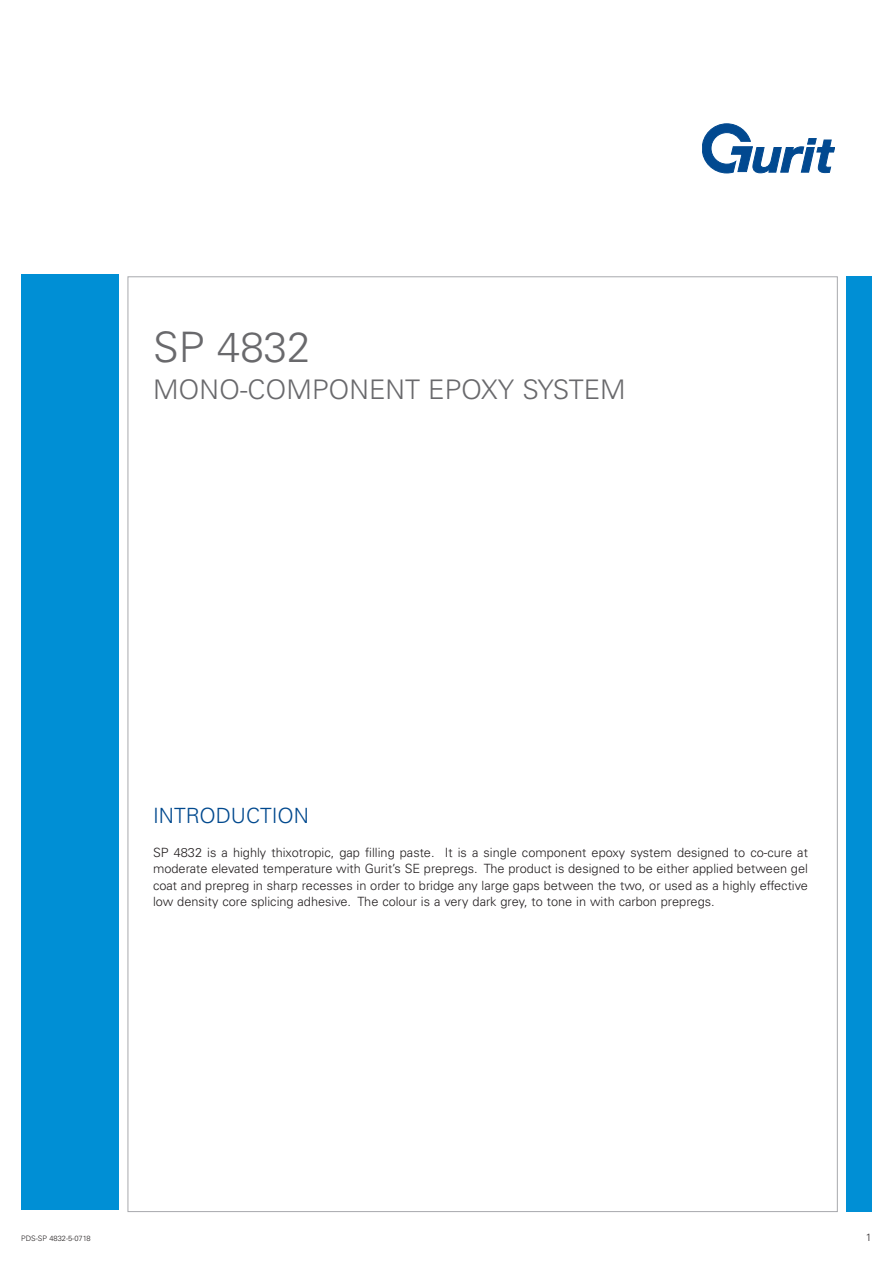
<style>
.page{position:relative;width:893px;height:1263px;background:#fff}
.page>*{position:absolute;margin:0;border:0;box-sizing:border-box;transform-origin:0 0}
.t1{font:300 42px "Univers LT Std";color:#69696c}
.t2{font:300 27px "Univers LT Std";color:#69696c}
.t3{font:300 21px "Univers LT Std";color:#01498e}
.t4{font:300 12.75px/16.5px "Univers LT Std";color:#231f20;text-align:justify}
.t5{font:300 10.5px "Univers LT Std";color:#231f20}
.t6{font:300 7.5px "Univers LT Std";color:#231f20}
</style>
<div class="page">
<div style="left:846px;top:276px;width:26px;height:936px;background:#008fd5"></div>
<div style="left:21px;top:274px;width:98px;height:936px;background:#008fd5"></div>
<svg style="left:702px;top:124px;width:133px;height:49px"></svg>
<h1 class="t1" style="left:153px;top:332px;width:159px">SP 4832</h1>
<h2 class="t2" style="left:153px;top:380px;width:474px">MONO-COMPONENT EPOXY SYSTEM</h2>
<h3 class="t3" style="left:153px;top:808px;width:157px">INTRODUCTION</h3>
<p class="t4" style="left:153px;top:845px;width:656px">SP 4832 is a highly thixotropic, gap filling paste. It is a single component epoxy system designed to co-cure at moderate elevated temperature with Gurit’s SE prepregs. The product is designed to be either applied between gel coat and prepreg in sharp recesses in order to bridge any large gaps between the two, or used as a highly effective low density core splicing adhesive. The colour is a very dark grey, to tone in with carbon prepregs.</p>
<p class="t6" style="left:21px;top:1235px;width:71px">PDS-SP 4832-5-0718</p>
<p class="t5" style="left:866px;top:1233px;width:7px">1</p>
</div>
